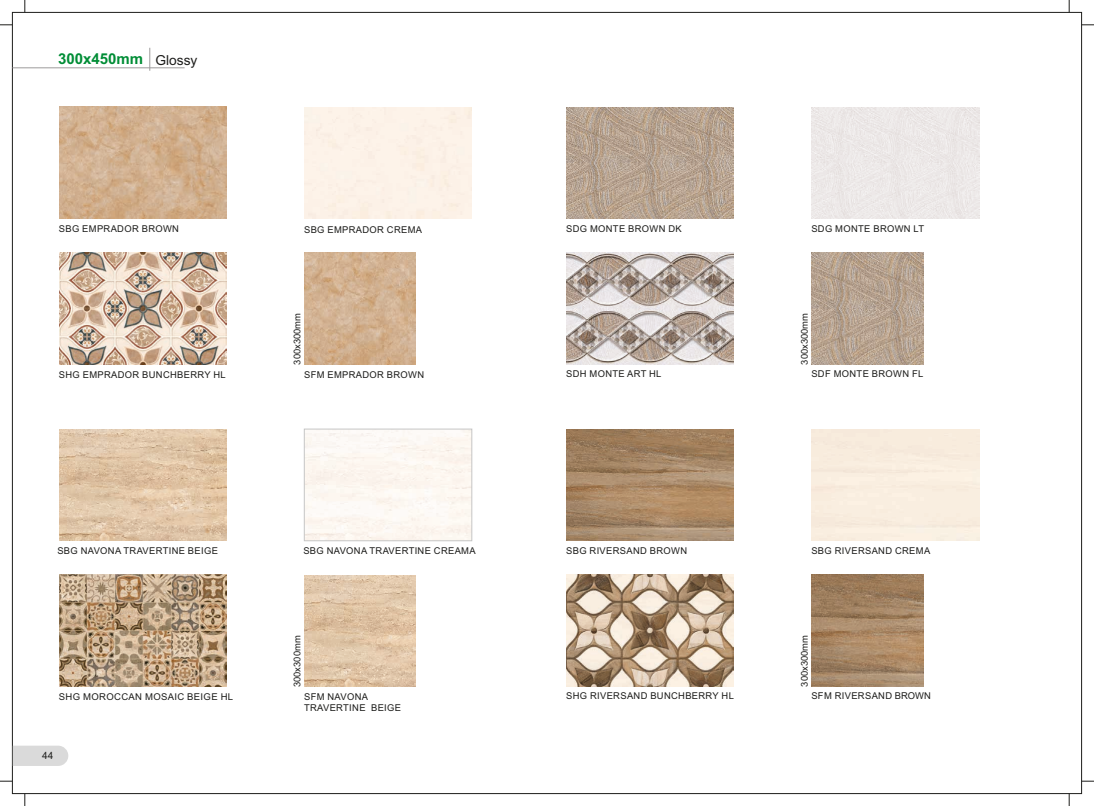
<style>
.page{position:relative;width:1094px;height:806px;background:#fff}
.page>*{position:absolute;margin:0;border:0;box-sizing:border-box;transform-origin:0 0}
.t1{font:700 15px "Arial";color:#008d36}
.t2{font:10px "Arial";color:#1d1d1b}
.t3{font:9.38px/10.5px "Arial";letter-spacing:.035em;color:#1d1d1b}
.t4{font:9.38px "Arial";color:#1d1d1b}
.s1{font-weight:400;font-size:13.75px;color:#1d1d1b}
.s2{font-style:inherit}
</style>
<div class="page">
<svg style="left:1068px;top:0;width:1px;height:12px"></svg>
<svg style="left:1068px;top:793px;width:1px;height:13px"></svg>
<svg style="left:24px;top:0;width:1px;height:12px"></svg>
<svg style="left:0;top:24px;width:12px;height:1px"></svg>
<svg style="left:24px;top:793px;width:1px;height:13px"></svg>
<svg style="left:0;top:780px;width:12px;height:1px"></svg>
<svg style="left:13px;top:745px;width:55px;height:21px"></svg>
<hr style="left:12px;top:67px;width:173px;height:1px;background:#9d9c9c">
<svg style="left:149px;top:48px;width:1px;height:23px"></svg>
<svg style="left:1081px;top:24px;width:13px;height:1px"></svg>
<svg style="left:1081px;top:780px;width:13px;height:1px"></svg>
<img style="left:566px;top:252px;width:168px;height:112px">
<img style="left:566px;top:107px;width:168px;height:112px">
<div style="left:811px;top:107px;width:168px;height:112px;background:#ece8e8"></div>
<img style="left:811px;top:252px;width:112px;height:112px">
<img style="left:566px;top:429px;width:168px;height:112px">
<img style="left:566px;top:574px;width:168px;height:112px">
<img style="left:811px;top:574px;width:112px;height:112px">
<img style="left:59px;top:106px;width:168px;height:112px">
<img style="left:59px;top:252px;width:168px;height:112px">
<img style="left:304px;top:252px;width:112px;height:112px">
<img style="left:59px;top:574px;width:168px;height:112px">
<img style="left:59px;top:429px;width:168px;height:112px">
<img style="left:304px;top:575px;width:112px;height:112px">
<div style="left:304px;top:429px;width:168px;height:112px;border:1px solid #c6c6c6"></div>
<h1 class="t1" style="left:58px;top:53px;width:141px">300x450mm <span class="s1">Glossy</span></h1>
<p class="t3" style="left:59px;top:224px;width:122px">SBG EMPRADOR BROWN</p>
<p class="t3" style="left:304px;top:225px;width:119px">SBG EMPRADOR CREMA</p>
<p class="t3" style="left:566px;top:224px;width:117px">SDG MONTE BROWN DK</p>
<p class="t3" style="left:811px;top:224px;width:114px">SDG MONTE BROWN LT</p>
<p class="t4" style="left:293px;top:364px;width:53px;rotate:-90deg">300x300mm</p>
<p class="t4" style="left:801px;top:364px;width:53px;rotate:-90deg">300x300mm</p>
<p class="t3" style="left:59px;top:370px;width:168px">SHG EMPRADOR BUNCHBERRY HL</p>
<p class="t3" style="left:304px;top:371px;width:122px">SFM EMPRADOR BROWN</p>
<p class="t3" style="left:566px;top:370px;width:97px">SDH MONTE ART HL</p>
<p class="t3" style="left:811px;top:370px;width:113px">SDF MONTE BROWN FL</p>
<p class="t3" style="left:57px;top:547px;width:162px">SBG NAVONA TRAVERTINE BEIGE</p>
<p class="t3" style="left:303px;top:547px;width:174px">SBG NAVONA TRAVERTINE CREAMA</p>
<p class="t3" style="left:566px;top:546px;width:122px">SBG RIVERSAND BROWN</p>
<p class="t3" style="left:811px;top:546px;width:120px">SBG RIVERSAND CREMA</p>
<p class="t4" style="left:293px;top:687px;width:53px;rotate:-90deg">300x300mm</p>
<p class="t4" style="left:801px;top:686px;width:53px;rotate:-90deg">300x300mm</p>
<p class="t3" style="left:59px;top:692px;width:176px">SHG MOROCCAN MOSAIC BEIGE HL</p>
<p class="t3" style="left:304px;top:692px;width:98px">SFM NAVONA<br>TRAVERTINE BEIGE</p>
<p class="t3" style="left:566px;top:691px;width:169px">SHG RIVERSAND BUNCHBERRY HL</p>
<p class="t3" style="left:811px;top:691px;width:121px">SFM RIVERSAND <span class="s2">BROWN</span></p>
<p class="t2" style="left:42px;top:752px;width:13px">44</p>
</div>
